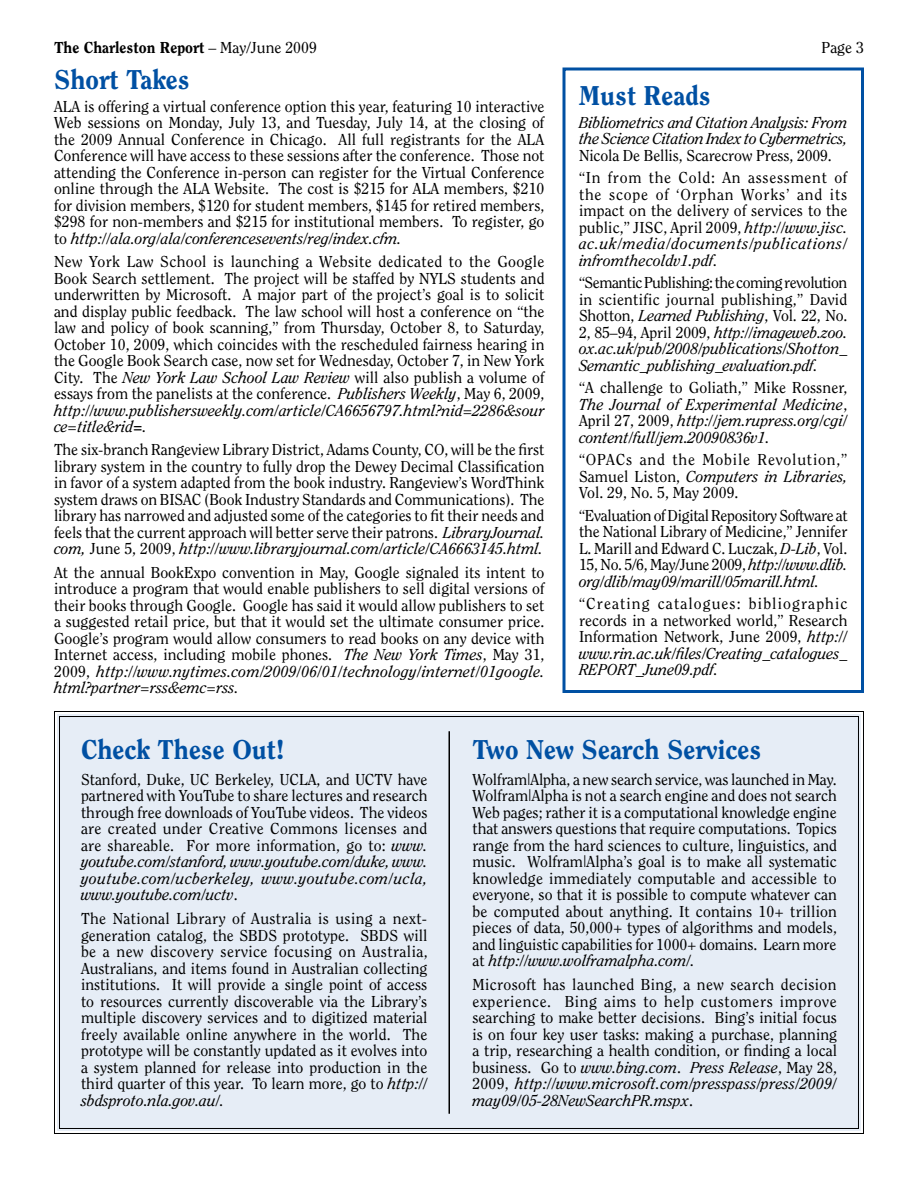
<style>
.page{position:relative;width:918px;height:1188px;background:#fff}
.page>*{position:absolute;margin:0;border:0;box-sizing:border-box;transform-origin:0 0}
.t1{font:800 27px "Clearface";color:#0050a3}
.t2{font:15.75px/16.5px "Clearface";color:#000;text-align:justify}
.t3{font:italic 15.75px/16.5px "Clearface";letter-spacing:-.01em;color:#000}
.t4{font:800 15.75px "Clearface";color:#000}
.s1{font-weight:400}
.s2{font-style:italic}
.s3{font-weight:700;font-style:italic}
.s4{font-style:normal}
</style>
<div class="page">
<div style="left:54px;top:711px;width:810px;height:423px;background:#e6edf6"></div>
<hr style="left:448px;top:731px;width:2px;height:383px;background:#000">
<div style="left:562px;top:68px;width:302px;height:625px;border:3px solid #0050a3"></div>
<p class="t4" style="left:54px;top:38px;width:264px">The Charleston Report <span class="s1">– May/June 2009</span></p>
<p class="t2" style="left:822px;top:39px;width:44px">Page 3</p>
<h1 class="t1" style="left:54px;top:63px;width:137px">Short Takes</h1>
<p class="t2" style="left:54px;top:98px;width:492px">ALA is offering a virtual conference option this year, featuring 10 interactive Web sessions on Monday, July 13, and Tuesday, July 14, at the closing of the 2009 Annual Conference in Chicago. All full registrants for the ALA Conference will have access to these sessions after the conference. Those not attending the Conference in-person can register for the Virtual Conference online through the ALA Website. The cost is $215 for ALA members, $210 for division members, $120 for student members, $145 for retired members, $298 for non-members and $215 for institutional members. To register, go to <span class="s2">http://ala.org/ala/conferencesevents/reg/index.cfm.</span></p>
<p class="t2" style="left:54px;top:253px;width:492px">New York Law School is launching a Website dedicated to the Google Book Search settlement. The project will be staffed by NYLS students and underwritten by Microsoft. A major part of the project’s goal is to solicit and display public feedback. The law school will host a conference on “the law and policy of book scanning,” from Thursday, October 8, to Saturday, October 10, 2009, which coincides with the rescheduled fairness hearing in the Google Book Search case, now set for Wednesday, October 7, in New York City. The <span class="s2">New York Law School Law Review</span> will also publish a volume of essays from the panelists at the conference. <span class="s2">Publishers Weekly</span>, May 6, 2009, <span class="s2">http://www.publishersweekly.com/article/CA6656797.html?nid=2286&amp;sour ce=title&amp;rid</span><span class="s3">=</span><span class="s2">.</span></p>
<p class="t2" style="left:54px;top:441px;width:492px">The six-branch Rangeview Library District, Adams County, CO, will be the first library system in the country to fully drop the Dewey Decimal Classification in favor of a system adapted from the book industry. Rangeview’s WordThink system draws on BISAC (Book Industry Standards and Communications). The library has narrowed and adjusted some of the categories to fit their needs and feels that the current approach will better serve their patrons. <span class="s2">LibraryJournal. com,</span> June 5, 2009, <span class="s2">http://www.libraryjournal.com/article/CA6663145.html.</span></p>
<p class="t2" style="left:54px;top:564px;width:492px">At the annual BookExpo convention in May, Google signaled its intent to introduce a program that would enable publishers to sell digital versions of their books through Google. Google has said it would allow publishers to set a suggested retail price, but that it would set the ultimate consumer price.<br>Google’s program would allow consumers to read books on any device with Internet access, including mobile phones. <span class="s2">The New York Times</span>, May 31, 2009, <span class="s2">http://www.nytimes.com/2009/06/01/technology/internet/01google. html?partner=rss&amp;emc=rss.</span></p>
<h1 class="t1" style="left:579px;top:79px;width:133px">Must Reads</h1>
<p class="t3" style="left:579px;top:114px;width:270px">Bibliometrics and Citation Analysis: From the Science Citation Index to Cybermetrics,</p>
<p class="t2" style="left:579px;top:144px;width:270px;line-height:22.5px">Nicola De Bellis, Scarecrow Press, 2009. “In from the Cold: An assessment of</p>
<p class="t2" style="left:579px;top:186px;width:270px">the scope of ‘Orphan Works’ and its impact on the delivery of services to the public,” JISC, April 2009, <span class="s2">http://www.jisc. ac.uk/media/documents/publications/ infromthecoldv1.pdf.</span></p>
<p class="t2" style="left:579px;top:274px;width:270px">“Semantic Publishing: the coming revolution in scientific journal publishing,” David Shotton, <span class="s2">Learned Publishing</span>, Vol. 22, No.<br>2, 85–94, April 2009, <span class="s2">http://imageweb.zoo. ox.ac.uk/pub/2008/publications/Shotton_ Semantic_publishing_evaluation.pdf.</span></p>
<p class="t3" style="left:579px;top:379px;width:270px;text-align:justify"><span class="s4">“A challenge to Goliath,” Mike Rossner, </span>The Journal of Experimental Medicine<span class="s4">, April 27, 2009,</span> http://jem.rupress.org/cgi/ content/full/jem.20090836v1.</p>
<p class="t2" style="left:579px;top:451px;width:270px">“OPACs and the Mobile Revolution,” Samuel Liston, <span class="s2">Computers in Libraries, </span>Vol. 29, No. 5, May 2009.</p>
<p class="t2" style="left:579px;top:507px;width:270px">“Evaluation of Digital Repository Software at the National Library of Medicine,” Jennifer L. Marill and Edward C. Luczak, <span class="s2">D-Lib</span>, Vol.<br>15, No. 5/6, May/June 2009, <span class="s2">http://www.dlib. org/dlib/may09/marill/05marill.html.</span></p>
<p class="t2" style="left:579px;top:595px;width:270px">“Creating catalogues: bibliographic records in a networked world,” Research Information Network, June 2009, <span class="s2">http:// www.rin.ac.uk/files/Creating_catalogues_ REPORT_June09.pdf.</span></p>
<h1 class="t1" style="left:81px;top:733px;width:205px">Check These Out!</h1>
<p class="t2" style="left:81px;top:771px;width:348px">Stanford, Duke, UC Berkeley, UCLA, and UCTV have partnered with YouTube to share lectures and research through free downloads of YouTube videos. The videos are created under Creative Commons licenses and are shareable. For more information, go to: <span class="s2">www. youtube.com/stanford, www.youtube.com/duke, www. youtube.com/ucberkeley, www.youtube.com/ucla, www.youtube.com/uctv</span>.</p>
<p class="t2" style="left:81px;top:910px;width:348px">The National Library of Australia is using a next&shy;generation catalog, the SBDS prototype. SBDS will be a new discovery service focusing on Australia, Australians, and items found in Australian collecting institutions. It will provide a single point of access to resources currently discoverable via the Library’s multiple discovery services and to digitized material freely available online anywhere in the world. The prototype will be constantly updated as it evolves into a system planned for release into production in the third quarter of this year. To learn more, go to <span class="s2">http:// sbdsproto.nla.gov.au/.</span></p>
<h1 class="t1" style="left:472px;top:733px;width:290px">Two New Search Services</h1>
<p class="t2" style="left:472px;top:771px;width:366px">Wolfram|Alpha, a new search service, was launched in May.<br>Wolfram|Alpha is not a search engine and does not search Web pages; rather it is a computational knowledge engine that answers questions that require computations. Topics range from the hard sciences to culture, linguistics, and music. Wolfram|Alpha’s goal is to make all systematic knowledge immediately computable and accessible to everyone, so that it is possible to compute whatever can be computed about anything. It contains 10+ trillion pieces of data, 50,000+ types of algorithms and models, and linguistic capabilities for 1000+ domains. Learn more at <span class="s2">http://www.wolframalpha.com/.</span></p>
<p class="t2" style="left:472px;top:976px;width:366px">Microsoft has launched Bing, a new search decision experience. Bing aims to help customers improve searching to make better decisions. Bing’s initial focus is on four key user tasks: making a purchase, planning a trip, researching a health condition, or finding a local business. Go to <span class="s2">www.bing.com</span>. <span class="s2">Press Release</span>, May 28, 2009, <span class="s2">http://www.microsoft.com/presspass/press/2009/ may09/05-28NewSearchPR.mspx</span>.</p>
</div>
